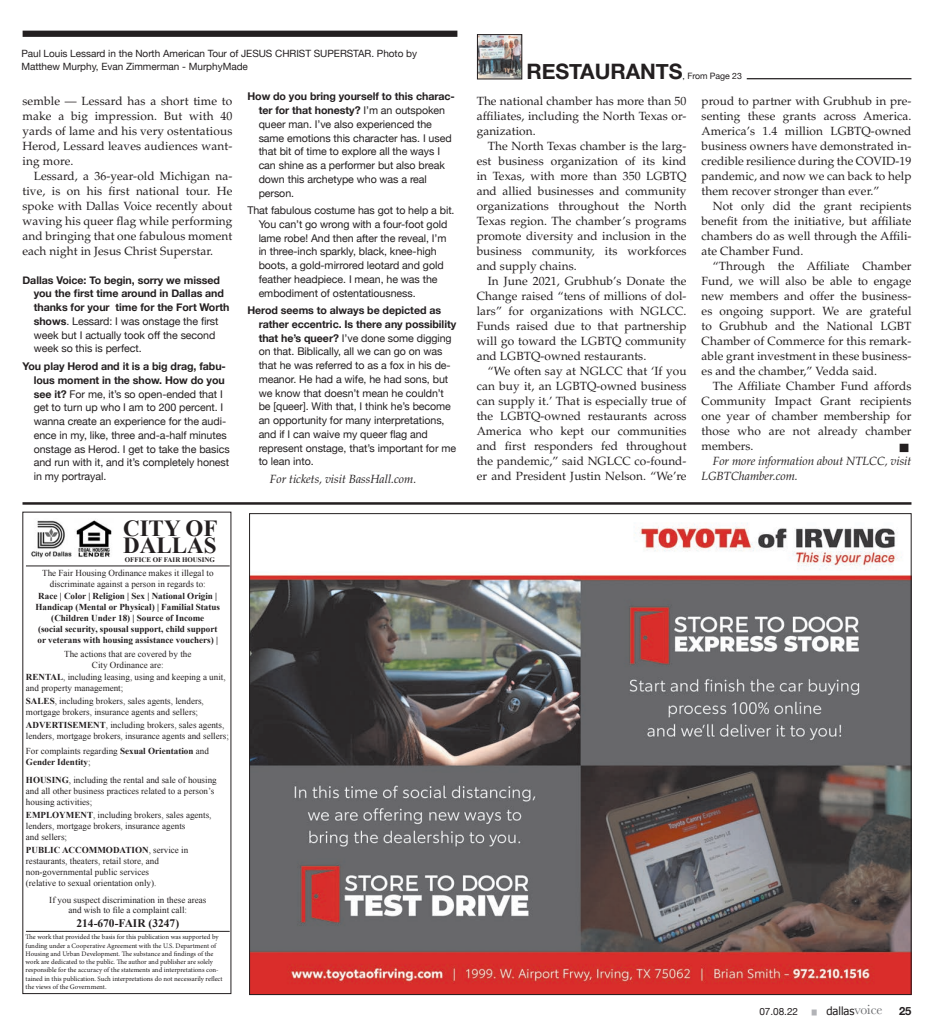
<style>
.page{position:relative;width:934px;height:1035px;background:#fff}
.page>*{position:absolute;margin:0;border:0;box-sizing:border-box;transform-origin:0 0}
.t1{font:700 23px/17.5px "Times New Roman";color:#231f20}
.t2{font:700 21.25px "Helvetica Neue";letter-spacing:-.005em;color:#231f20}
.t3{font:11.88px/15px "Palatino LT Std";letter-spacing:.005em;color:#231f20;text-align:justify}
.t4{font:italic 11.88px/15px "Palatino LT Std";letter-spacing:-.005em;color:#231f20}
.t5{font:700 11.5px "Times New Roman";color:#231f20}
.t6{font:11.25px "Tahoma";letter-spacing:-.005em;color:#231f20}
.t7{font:700 11.25px "Helvetica Neue";color:#231f20}
.t8{font:10.62px/13.8px "Helvetica Neue";letter-spacing:-.005em;color:#231f20}
.t9{font:700 10.62px/13.8px "Helvetica Neue";letter-spacing:-.005em;color:#231f20}
.t10{font:10px/12.5px "Helvetica Neue";letter-spacing:-.005em;color:#231f20}
.t11{font:9.12px/10.9px "Times New Roman";color:#231f20}
.t12{font:700 9.12px/10.9px "Times New Roman";color:#231f20;text-align:center}
.t13{font:8.75px "Helvetica Neue";letter-spacing:-.005em;color:#231f20}
.t14{font:7px "Helvetica Neue";color:#231f20;scale:1.25 1}
.t15{font:6.88px/8.2px "Minion Pro";letter-spacing:-.005em;color:#231f20}
.t16{font:700 6.88px "Times New Roman";color:#231f20}
.t17{font:5px "Helvetica Neue";color:#b2b3b7}
.s1{font-weight:400}
.s2{font-weight:700}
.s3{font-family:"Baskerville";font-size:13.75px;color:#6c6d70}
</style>
<div class="page">
<hr style="left:22px;top:502px;width:889px;height:3px;background:#231f20">
<img style="left:479px;top:36px;width:41px;height:41px">
<div style="left:477px;top:34px;width:45px;height:45px;border:1px solid #231f20"></div>
<hr style="left:747px;top:78px;width:164px;height:1px;background:#231f20">
<div style="left:23px;top:31px;width:434px;height:6px;background:#231f20"></div>
<img style="left:31px;top:520px;width:41px;height:38px">
<img style="left:76px;top:520px;width:36px;height:37px">
<hr style="left:26px;top:566px;width:204px;height:1px;background:#231f20">
<hr style="left:26px;top:931px;width:204px;height:1px;background:#231f20">
<img style="left:251px;top:523px;width:658px;height:470px">
<p class="t10" style="left:21px;top:48px;width:397px">Paul Louis Lessard in the North American Tour of JESUS CHRIST SUPERSTAR. Photo by<br>Matthew Murphy, Evan Zimmerman - MurphyMade</p>
<p class="t3" style="left:22px;top:94px;width:211px">semble — Lessard has a short time to make a big impression. But with 40 yards of lame and his very ostentatious Herod, Lessard leaves audiences want&shy;ing more.</p>
<p class="t3" style="left:22px;top:169px;width:211px;text-indent:11px">Lessard, a 36-year-old Michigan na&shy;tive, is on his first national tour. He spoke with Dallas Voice recently about waving his queer flag while performing and bringing that one fabulous moment each night in Jesus Christ Superstar.</p>
<p class="t9" style="left:34px;top:273px;width:197px;text-indent:-11px">Dallas Voice: To begin, sorry we missed you the first time around in Dallas and thanks for your time for the Fort Worth shows<span class="s1">. Lessard: I was onstage the first week but I actually took off the second week so this is perfect.</span></p>
<p class="t8" style="left:34px;top:360px;width:197px;text-indent:-11px"><span class="s2">You play Herod and it is a big drag, fabu&shy;lous moment in the show. How do you see it?</span> For me, it’s so open-ended that I get to turn up who I am to 200 percent. I wanna create an experience for the audi&shy;ence in my, like, three and-a-half minutes onstage as Herod. I get to take the basics and run with it, and it’s completely honest in my portrayal.</p>
<h1 class="t1" style="left:123px;top:519px;width:96px">CITY OF<br>DALLAS</h1>
<p class="t16" style="left:125px;top:555px;width:91px">OFFICE OF FAIR HOUSING</p>
<p class="t11" style="left:42px;top:568px;width:173px;text-align:center">The Fair Housing Ordinance makes it illegal to discriminate against a person in regards to:</p>
<p class="t12" style="left:35px;top:590px;width:186px">Race | Color | Religion | Sex | National Origin | Handicap (Mental or Physical) | Familial Status (Children Under 18) | Source of Income<br>(social security, spousal support, child support or veterans with housing assistance vouchers) |</p>
<p class="t11" style="left:64px;top:648px;width:129px;text-align:center">The actions that are covered by the<br>City Ordinance are:</p>
<p class="t11" style="left:26px;top:671px;width:201px"><span class="s2">RENTAL</span>, including leasing, using and keeping a unit, and property management;</p>
<p class="t11" style="left:26px;top:695px;width:179px"><span class="s2">SALES</span>, including brokers, sales agents, lenders, mortgage brokers, insurance agents and sellers;</p>
<p class="t11" style="left:26px;top:719px;width:204px"><span class="s2">ADVERTISEMENT</span>, including brokers, sales agents, lenders, mortgage brokers, insurance agents and sellers;</p>
<p class="t12" style="left:26px;top:746px;width:184px;text-align:left"><span class="s1">For complaints regarding</span> Sexual Orientation <span class="s1">and<br></span>Gender Identity<span class="s1">;</span></p>
<p class="t11" style="left:26px;top:775px;width:192px"><span class="s2">HOUSING</span>, including the rental and sale of housing and all other business practices related to a person’s housing activities;</p>
<p class="t11" style="left:26px;top:809px;width:187px"><span class="s2">EMPLOYMENT</span>, including brokers, sales agents, lenders, mortgage brokers, insurance agents<br>and sellers;</p>
<p class="t11" style="left:26px;top:844px;width:164px"><span class="s2">PUBLIC ACCOMMODATION</span>, service in restaurants, theaters, retail store, and non-governmental public services<br>(relative to sexual orientation only).</p>
<p class="t11" style="left:49px;top:894px;width:158px;text-align:center">If you suspect discrimination in these areas and wish to file a complaint call:</p>
<p class="t5" style="left:76px;top:915px;width:104px">214-670-FAIR (3247)</p>
<p class="t15" style="left:26px;top:933px;width:199px">The work that provided the basis for this publication was supported by funding under a Cooperative Agreement with the U.S. Department of Housing and Urban Development. The substance and findings of the work are dedicated to the public. The author and publisher are solely responsible for the accuracy of the statements and interpretations con&shy;tained in this publication. Such interpretations do not necessarily reflect the views of the Government.</p>
<p class="t8" style="left:259px;top:90px;width:198px;text-indent:-11px"><span class="s2">How do you bring yourself to this charac&shy;ter for that honesty?</span> I’m an outspoken queer man. I’ve also experienced the same emotions this character has. I used that bit of time to explore all the ways I can shine as a performer but also break down this archetype who was a real person.</p>
<p class="t8" style="left:259px;top:204px;width:197px;text-indent:-11px">That fabulous costume has got to help a bit.<br>You can’t go wrong with a four-foot gold lame robe! And then after the reveal, I’m in three-inch sparkly, black, knee-high boots, a gold-mirrored leotard and gold feather headpiece. I mean, he was the embodiment of ostentatiousness.</p>
<p class="t8" style="left:259px;top:304px;width:199px;text-indent:-11px"><span class="s2">Herod seems to always be depicted as rather eccentric. Is there any possibility that he’s queer?</span> I’ve done some digging on that. Biblically, all we can go on was that he was referred to as a fox in his de&shy;meanor. He had a wife, he had sons, but we know that doesn’t mean he couldn’t be [queer]. With that, I think he’s become an opportunity for many interpretations, and if I can waive my queer flag and represent onstage, that’s important for me to lean into.</p>
<p class="t4" style="left:270px;top:472px;width:148px">For tickets, visit BassHall.com.</p>
<h2 class="t2" style="left:526px;top:55px;width:158px">RESTAURANTS</h2>
<p class="t13" style="left:682px;top:69px;width:61px">, From Page 23</p>
<p class="t3" style="left:477px;top:94px;width:211px">The national chamber has more than 50 affiliates, including the North Texas or&shy;ganization.</p>
<p class="t3" style="left:477px;top:139px;width:211px;text-indent:11px">The North Texas chamber is the larg&shy;est business organization of its kind in Texas, with more than 350 LGBTQ and allied businesses and community organizations throughout the North Texas region. The chamber’s programs promote diversity and inclusion in the business community, its workforces and supply chains.</p>
<p class="t3" style="left:477px;top:274px;width:211px;text-indent:11px">In June 2021, Grubhub’s Donate the Change raised “tens of millions of dol&shy;lars” for organizations with NGLCC.<br>Funds raised due to that partnership will go toward the LGBTQ community and LGBTQ-owned restaurants.</p>
<p class="t3" style="left:477px;top:364px;width:211px;text-indent:11px">“We often say at NGLCC that ‘If you can buy it, an LGBTQ-owned business can supply it.’ That is especially true of the LGBTQ-owned restaurants across America who kept our communities and first responders fed throughout the pandemic,” said NGLCC co-found&shy;er and President Justin Nelson. “We’re</p>
<p class="t3" style="left:701px;top:94px;width:211px">proud to partner with Grubhub in pre&shy;senting these grants across America.<br>America’s 1.4 million LGBTQ-owned business owners have demonstrated in&shy;credible resilience during the COVID-19 pandemic, and now we can back to help them recover stronger than ever.”</p>
<p class="t3" style="left:701px;top:199px;width:211px;text-indent:11px">Not only did the grant recipients benefit from the initiative, but affiliate chambers do as well through the Affili&shy;ate Chamber Fund.</p>
<p class="t3" style="left:701px;top:259px;width:211px;text-indent:11px">“Through the Affiliate Chamber Fund, we will also be able to engage new members and offer the business&shy;es ongoing support. We are grateful to Grubhub and the National LGBT Chamber of Commerce for this remark&shy;able grant investment in these business&shy;es and the chamber,” Vedda said.</p>
<p class="t3" style="left:701px;top:379px;width:211px;text-indent:11px">The Affiliate Chamber Fund affords Community Impact Grant recipients one year of chamber membership for those who are not already chamber members.</p>
<p class="t14" style="left:900px;top:442px;width:8px">█</p>
<p class="t4" style="left:701px;top:454px;width:211px;text-indent:11px">For more information about NTLCC, visit<br>LGBTChamber.com.</p>
<p class="t10" style="left:759px;top:1006px;width:40px">07.08.22</p>
<p class="t17" style="left:812px;top:1008px;width:6px">█</p>
<p class="t6" style="left:826px;top:1003px;width:58px">dallas<span class="s3">voice</span></p>
<p class="t7" style="left:899px;top:1002px;width:14px">25</p>
</div>
